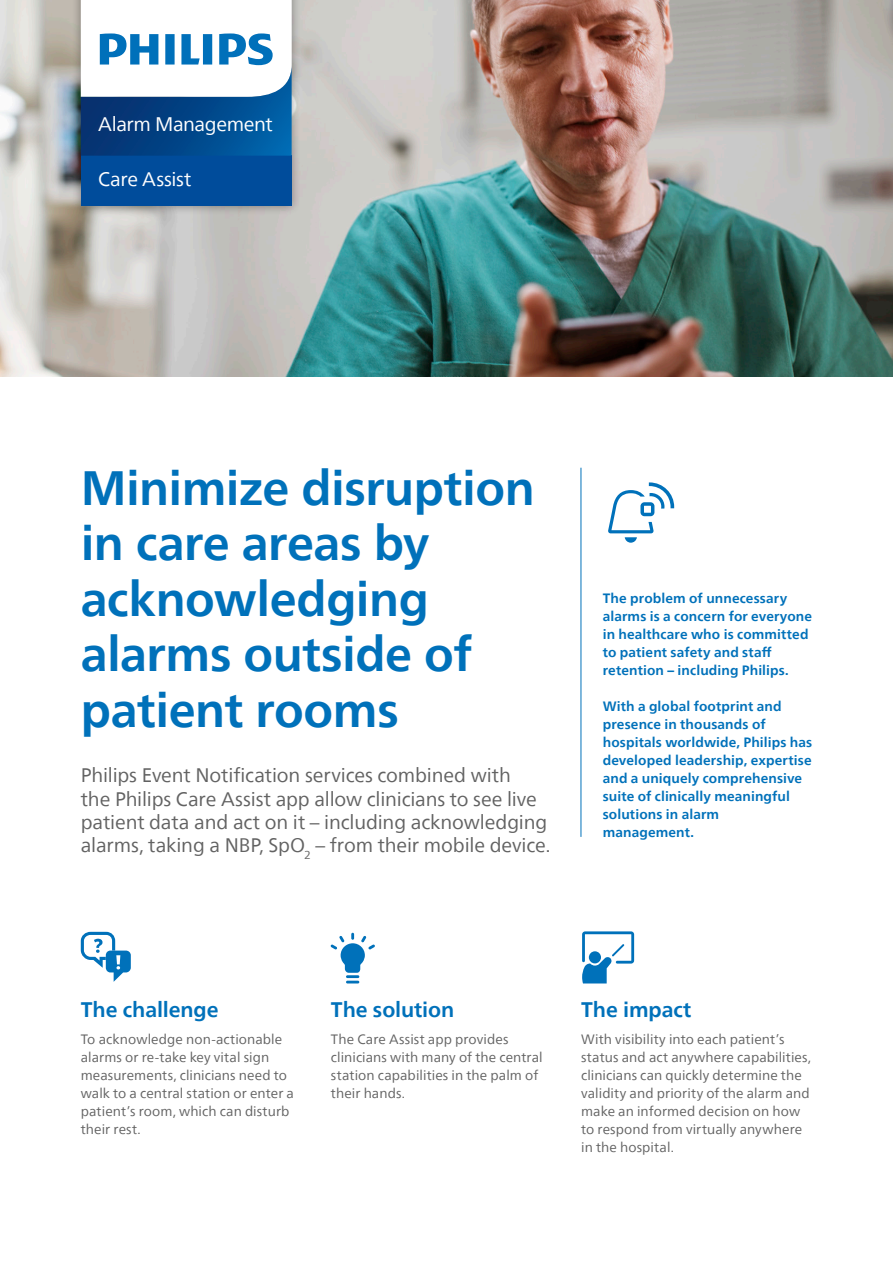
<style>
.page{position:relative;width:893px;height:1263px;background:#fff}
.page>*{position:absolute;margin:0;border:0;box-sizing:border-box;transform-origin:0 0}
.t1{font:700 48px/55.5px "Neue Frutiger World";letter-spacing:-.01em;color:#0071ba}
.t2{font:700 21px "Neue Frutiger World";letter-spacing:-.005em;color:#0071ba}
.t3{font:19.65px "Neue Frutiger World";letter-spacing:-.02em;color:#fff}
.t4{font:19.5px/23.4px "Neue Frutiger World";letter-spacing:-.005em;color:#626262}
.t5{font:19.5px "Neue Frutiger World";letter-spacing:-.01em;color:#fff}
.t6{font:13.5px/18px "Neue Frutiger World";letter-spacing:.005em;color:#626262}
.t7{font:700 13.5px/18px "Neue Frutiger World";letter-spacing:.01em;color:#0071ba}
</style>
<div class="page">
<img style="left:0;top:0;width:893px;height:376px">
<hr style="left:581px;top:468px;width:1px;height:369px;background:#0071ba">
<svg style="left:608px;top:482px;width:66px;height:61px"></svg>
<svg style="left:81px;top:932px;width:50px;height:50px"></svg>
<svg style="left:330px;top:933px;width:45px;height:50px"></svg>
<svg style="left:582px;top:931px;width:52px;height:52px"></svg>
<div style="left:72px;top:0;width:229px;height:215px;background:#000;opacity:.35"></div>
<div style="left:81px;top:156px;width:211px;height:50px;background:#004c9b"></div>
<svg style="left:81px;top:0;width:211px;height:156px"></svg>
<h3 class="t3" style="left:98px;top:109px;width:176px">Alarm Management</h3>
<h3 class="t5" style="left:98px;top:164px;width:95px">Care Assist</h3>
<h1 class="t1" style="left:81px;top:459px;width:456px">Minimize disruption in care areas by acknowledging alarms outside of patient rooms</h1>
<h3 class="t4" style="left:81px;top:764px;width:471px">Philips Event Notification services combined with<br>the Philips Care Assist app allow clinicians to see live patient data and act on it – including acknowledging alarms, taking a NBP, SpO<sub>2</sub> – from their mobile device.</h3>
<p class="t7" style="left:603px;top:589px;width:211px">The problem of unnecessary alarms is a concern for everyone in healthcare who is committed to patient safety and staff retention – including Philips.</p>
<p class="t7" style="left:603px;top:697px;width:211px">With a global footprint and presence in thousands of hospitals worldwide, Philips has developed leadership, expertise and a uniquely comprehensive suite of clinically meaningful solutions in alarm management.</p>
<h2 class="t2" style="left:81px;top:991px;width:139px">The challenge</h2>
<p class="t6" style="left:81px;top:1030px;width:215px">To acknowledge non-actionable alarms or re-take key vital sign measurements, clinicians need to walk to a central station or enter a patient’s room, which can disturb their rest.</p>
<h2 class="t2" style="left:331px;top:991px;width:125px">The solution</h2>
<p class="t6" style="left:331px;top:1030px;width:213px">The Care Assist app provides clinicians with many of the central station capabilities in the palm of their hands.</p>
<h2 class="t2" style="left:581px;top:991px;width:112px">The impact</h2>
<p class="t6" style="left:581px;top:1030px;width:231px">With visibility into each patient’s status and act anywhere capabilities, clinicians can quickly determine the validity and priority of the alarm and make an informed decision on how to respond from virtually anywhere in the hospital.</p>
</div>
